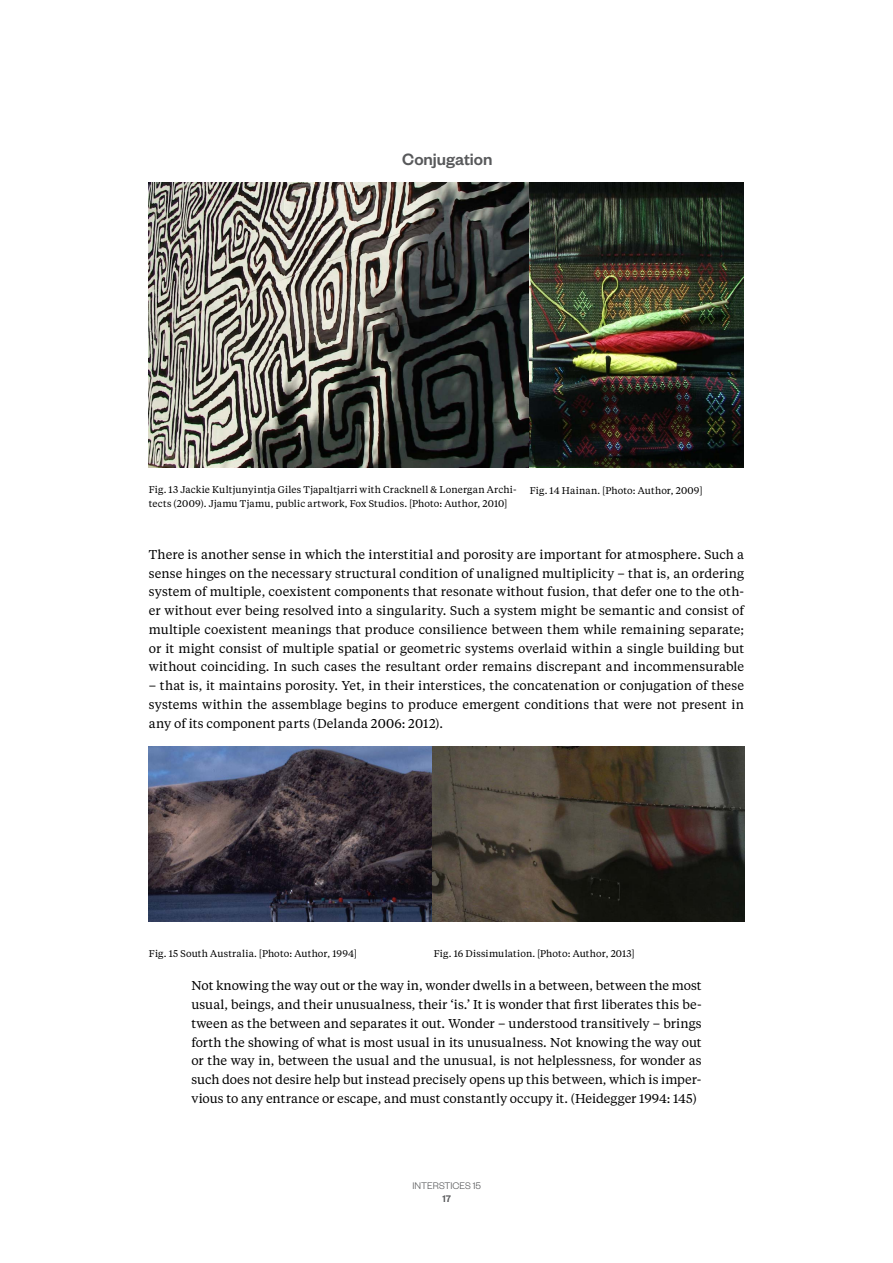
<style>
.page{position:relative;width:893px;height:1263px;background:#fff}
.page>*{position:absolute;margin:0;border:0;box-sizing:border-box;transform-origin:0 0}
.t1{font:500 18px "Founders Grotesk";color:#58595b}
.t2{font:12.75px/18.8px "Tiempos Text";letter-spacing:.005em;color:#000;text-align:justify}
.t3{font:300 10.5px "Founders Grotesk";color:#58595b}
.t4{font:500 10.5px "Founders Grotesk";color:#58595b}
.t5{font:9.75px/13.5px "Tiempos Text";letter-spacing:.015em;color:#000}
</style>
<div class="page">
<img style="left:149px;top:182px;width:595px;height:286px">
<img style="left:149px;top:746px;width:595px;height:175px">
<h1 class="t1" style="left:402px;top:148px;width:92px">Conjugation</h1>
<p class="t5" style="left:149px;top:482px;width:369px">Fig. 13 Jackie Kultjunyintja Giles Tjapaltjarri with Cracknell &amp; Lonergan Archi&shy;tects (2009). Jjamu Tjamu, public artwork, Fox Studios. [Photo: Author, 2010]</p>
<p class="t5" style="left:530px;top:483px;width:174px">Fig. 14 Hainan. [Photo: Author, 2009]</p>
<p class="t2" style="left:149px;top:544px;width:597px">There is another sense in which the interstitial and porosity are important for atmosphere. Such a sense hinges on the necessary structural condition of unaligned multiplicity – that is, an ordering system of multiple, coexistent components that resonate without fusion, that defer one to the oth&shy;er without ever being resolved into a singularity. Such a system might be semantic and consist of multiple coexistent meanings that produce consilience between them while remaining separate; or it might consist of multiple spatial or geometric systems overlaid within a single building but without coinciding. In such cases the resultant order remains discrepant and incommensurable</p>
<p class="t2" style="left:149px;top:676px;width:597px">– that is, it maintains porosity. Yet, in their interstices, the concatenation or conjugation of these systems within the assemblage begins to produce emergent conditions that were not present in any of its component parts (Delanda 2006: 2012).</p>
<p class="t5" style="left:149px;top:946px;width:209px">Fig. 15 South Australia. [Photo: Author, 1994]</p>
<p class="t5" style="left:434px;top:946px;width:202px">Fig. 16 Dissimulation. [Photo: Author, 2013]</p>
<p class="t2" style="left:191px;top:976px;width:512px">Not knowing the way out or the way in, wonder dwells in a between, between the most usual, beings, and their unusualness, their ‘is.’ It is wonder that first liberates this be&shy;tween as the between and separates it out. Wonder – understood transitively – brings forth the showing of what is most usual in its unusualness. Not knowing the way out or the way in, between the usual and the unusual, is not helplessness, for wonder as such does not desire help but instead precisely opens up this between, which is imper&shy;vious to any entrance or escape, and must constantly occupy it. (Heidegger 1994: 145)</p>
<p class="t3" style="left:412px;top:1179px;width:70px">INTERSTICES 15</p>
<p class="t4" style="left:442px;top:1192px;width:10px">17</p>
</div>
